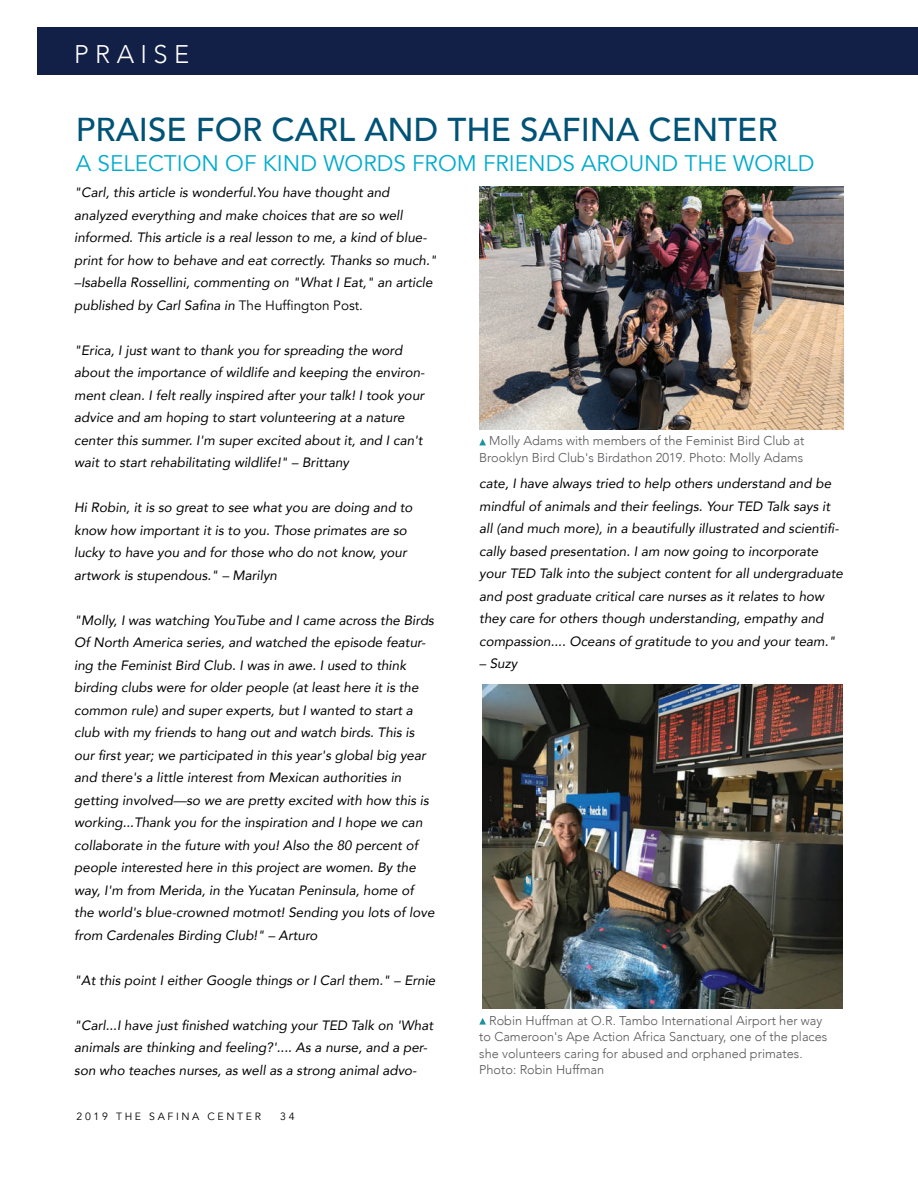
<style>
.page{position:relative;width:918px;height:1188px;background:#fff}
.page>*{position:absolute;margin:0;border:0;box-sizing:border-box;transform-origin:0 0}
.t1{font:500 33px "Avenir";color:#005376}
.t2{font:300 25.5px "Avenir";letter-spacing:.25em;color:#fff}
.t3{font:22.5px "Avenir";color:#00abcd}
.t4{font:italic 13.5px/22.5px "Avenir";color:#000}
.t5{font:300 12.75px/16.5px "Avenir";color:#575659;text-align:right}
.t6{font:10.5px "Avenir";letter-spacing:.25em;color:#000}
.s1{font-style:normal}
</style>
<div class="page">
<svg style="left:479px;top:439px;width:7px;height:6px"></svg>
<div style="left:37px;top:27px;width:881px;height:47px;background:#121f46"></div>
<img style="left:479px;top:186px;width:365px;height:244px">
<img style="left:482px;top:684px;width:361px;height:324px">
<svg style="left:479px;top:1018px;width:7px;height:7px"></svg>
<h2 class="t2" style="left:74px;top:38px;width:117px">PRAISE</h2>
<h1 class="t1" style="left:76px;top:108px;width:703px">PRAISE FOR CARL AND THE SAFINA CENTER</h1>
<h3 class="t3" style="left:76px;top:148px;width:740px">A SELECTION OF KIND WORDS FROM FRIENDS AROUND THE WORLD</h3>
<p class="t4" style="left:74px;top:182px;width:364px">"Carl, this article is wonderful.You have thought and analyzed everything and make choices that are so well informed. This article is a real lesson to me, a kind of blue&shy;print for how to behave and eat correctly. Thanks so much." –Isabella Rossellini, commenting on "What I Eat," an article published by Carl Safina in <span class="s1">The Huffington Post.</span></p>
<p class="t4" style="left:74px;top:339px;width:352px">"Erica, I just want to thank you for spreading the word about the importance of wildlife and keeping the environ&shy;ment clean. I felt really inspired after your talk! I took your advice and am hoping to start volunteering at a nature center this summer. I'm super excited about it, and I can't wait to start rehabilitating wildlife!" – Brittany</p>
<p class="t4" style="left:74px;top:497px;width:340px">Hi Robin, it is so great to see what you are doing and to know how important it is to you. Those primates are so lucky to have you and for those who do not know, your artwork is stupendous." – Marilyn</p>
<p class="t4" style="left:74px;top:609px;width:362px">"Molly, I was watching YouTube and I came across the Birds Of North America series, and watched the episode featur&shy;ing the Feminist Bird Club. I was in awe. I used to think birding clubs were for older people (at least here it is the common rule) and super experts, but I wanted to start a club with my friends to hang out and watch birds. This is our first year; we participated in this year's global big year and there's a little interest from Mexican authorities in getting involved—so we are pretty excited with how this is working...Thank you for the inspiration and I hope we can collaborate in the future with you! Also the 80 percent of people interested here in this project are women. By the way, I'm from Merida, in the Yucatan Peninsula, home of the world's blue-crowned motmot! Sending you lots of love from Cardenales Birding Club!" – Arturo</p>
<p class="t4" style="left:74px;top:969px;width:363px">"At this point I either Google things or I Carl them." – Ernie</p>
<p class="t4" style="left:74px;top:1014px;width:360px">"Carl...I have just finished watching your TED Talk on 'What animals are thinking and feeling?'.... As a nurse, and a per&shy;son who teaches nurses, as well as a strong animal advo-</p>
<p class="t6" style="left:77px;top:1110px;width:186px">2019 THE SAFINA CENTER</p>
<p class="t6" style="left:280px;top:1110px;width:16px">34</p>
<p class="t5" style="left:479px;top:433px;width:327px">Molly Adams with members of the Feminist Bird Club at<br>Brooklyn Bird Club's Birdathon 2019. Photo: Molly Adams</p>
<p class="t4" style="left:479px;top:473px;width:365px">cate, I have always tried to help others understand and be mindful of animals and their feelings. Your TED Talk says it all (and much more), in a beautifully illustrated and scientifi&shy;cally based presentation. I am now going to incorporate your TED Talk into the subject content for all undergraduate and post graduate critical care nurses as it relates to how they care for others though understanding, empathy and compassion.... Oceans of gratitude to you and your team."</p>
<p class="t4" style="left:479px;top:653px;width:40px">– Suzy</p>
<p class="t5" style="left:479px;top:1012px;width:350px;text-align:left;text-indent:10px">Robin Huffman at O.R. Tambo International Airport her way to Cameroon's Ape Action Africa Sanctuary, one of the places she volunteers caring for abused and orphaned primates.<br>Photo: Robin Huffman</p>
</div>
